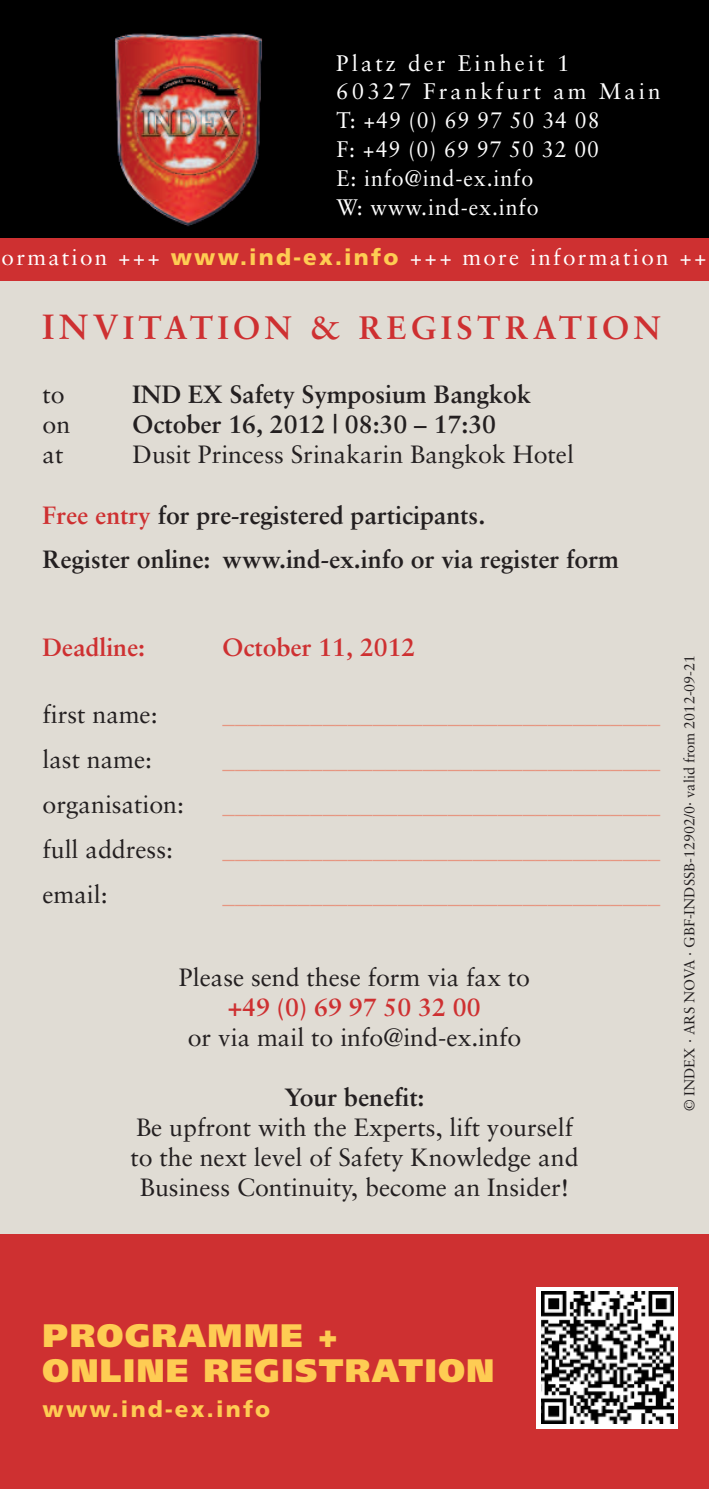
<style>
.page{position:relative;width:709px;height:1489px;background:#fff}
.page>*{position:absolute;margin:0;border:0;box-sizing:border-box;transform-origin:0 0}
.t1{font:900 32.5px/35px "Frutiger";letter-spacing:.05em;color:#fecc53}
.t2{font:700 32.5px "Sabon";letter-spacing:.14em;color:#ce3031}
.t3{font:25px/30px "Sabon";color:#231f20;text-align:center}
.t4{font:25px "Sabon";color:#e69681}
.t5{font:700 25px/44.2px "Sabon";color:#231f20}
.t6{font:700 25px "Sabon";color:#ce3031}
.t7{font:22.5px/28.8px "Sabon";letter-spacing:.045em;color:#fff}
.t8{font:22.5px "Sabon";letter-spacing:.1em;color:#fff}
.t9{font:900 22.5px "Frutiger";letter-spacing:.1em;color:#fecc53}
.t10{font:14.5px "Sabon";color:#231f20}
.s1{font-family:"Frutiger";font-weight:900;color:#fecc53}
.s2{font-size:35px}
.s3{color:#ce3031}
</style>
<div class="page">
<div style="left:0;top:0;width:709px;height:1488px;background:#e0dcd4"></div>
<div style="left:0;top:0;width:709px;height:248px;background:#000"></div>
<img style="left:114px;top:33px;width:148px;height:193px">
<div style="left:0;top:1233px;width:709px;height:255px;background:#ce3031"></div>
<div style="left:536px;top:1286px;width:142px;height:142px;background:#fff"></div>
<img style="left:541px;top:1291px;width:132px;height:132px">
<hr style="left:0;top:0;width:1px;height:1488px;background:#e0dcd4">
<div style="left:0;top:238px;width:709px;height:43px;background:#ce3031"></div>
<hr style="left:0;top:146px;width:1px;height:92px;background:#fff">
<p class="t7" style="left:336px;top:50px;width:326px">Platz der Einheit 1<br>60327 Frankfurt am Main<br>T: +49 (0) 69 97 50 34 08<br>F: +49 (0) 69 97 50 32 00<br>E: info@ind-ex.info<br>W: www.ind-ex.info</p>
<p class="t8" style="left:2px;top:248px;width:706px">ormation +++ <span class="s1">www.ind-ex.info</span> +++ more information ++</p>
<h1 class="t2" style="left:43px;top:314px;width:620px"><span class="s2">INV</span>ITATION &amp; REGISTRATION</h1>
<p class="t3" style="left:43px;top:381px;width:24px">to</p>
<p class="t5" style="left:133px;top:374px;width:400px">IND EX Safety Symposium Bangkok</p>
<p class="t3" style="left:43px;top:411px;width:29px">on</p>
<p class="t5" style="left:133px;top:404px;width:365px">October 16, 2012 | 08:30 – 17:30</p>
<p class="t3" style="left:43px;top:441px;width:22px">at</p>
<p class="t3" style="left:133px;top:441px;width:443px">Dusit Princess Srinakarin Bangkok Hotel</p>
<p class="t5" style="left:43px;top:494px;width:578px"><span class="s3">Free entry</span> for pre-registered participants.<br>Register online: www.ind-ex.info or via register form</p>
<p class="t6" style="left:43px;top:637px;width:104px">Deadline:</p>
<p class="t6" style="left:223px;top:637px;width:194px">October 11, 2012</p>
<p class="t3" style="left:43px;top:701px;width:117px">first name:</p>
<p class="t3" style="left:43px;top:746px;width:111px">last name:</p>
<p class="t3" style="left:43px;top:791px;width:143px">organisation:</p>
<p class="t3" style="left:43px;top:836px;width:132px">full address:</p>
<p class="t3" style="left:43px;top:881px;width:67px">email:</p>
<p class="t4" style="left:223px;top:704px;width:439px">___________________________________</p>
<p class="t4" style="left:223px;top:749px;width:439px">___________________________________</p>
<p class="t4" style="left:223px;top:794px;width:439px">___________________________________</p>
<p class="t4" style="left:223px;top:839px;width:439px">___________________________________</p>
<p class="t4" style="left:223px;top:884px;width:439px">___________________________________</p>
<p class="t3" style="left:179px;top:964px;width:352px">Please send these form via fax to</p>
<p class="t6" style="left:228px;top:996px;width:254px">+49 (0) 69 97 50 32 00</p>
<p class="t3" style="left:188px;top:1024px;width:335px">or via mail to info@ind-ex.info</p>
<p class="t5" style="left:284px;top:1077px;width:142px">Your benefit:</p>
<p class="t3" style="left:130px;top:1114px;width:450px">Be upfront with the Experts, lift yourself to the next level of Safety Knowledge and<br>Business Continuity, become an Insider!</p>
<p class="t10" style="left:683px;top:1111px;width:458px;rotate:-90deg">© INDEX · ARS NOVA · GBF-INDSSB-12902/0· valid from 2012-09-21</p>
<h1 class="t1" style="left:43px;top:1320px;width:453px">PROGRAMME +<br>ONLINE REGISTRATION</h1>
<p class="t9" style="left:43px;top:1399px;width:229px">www.ind-ex.info</p>
</div>
